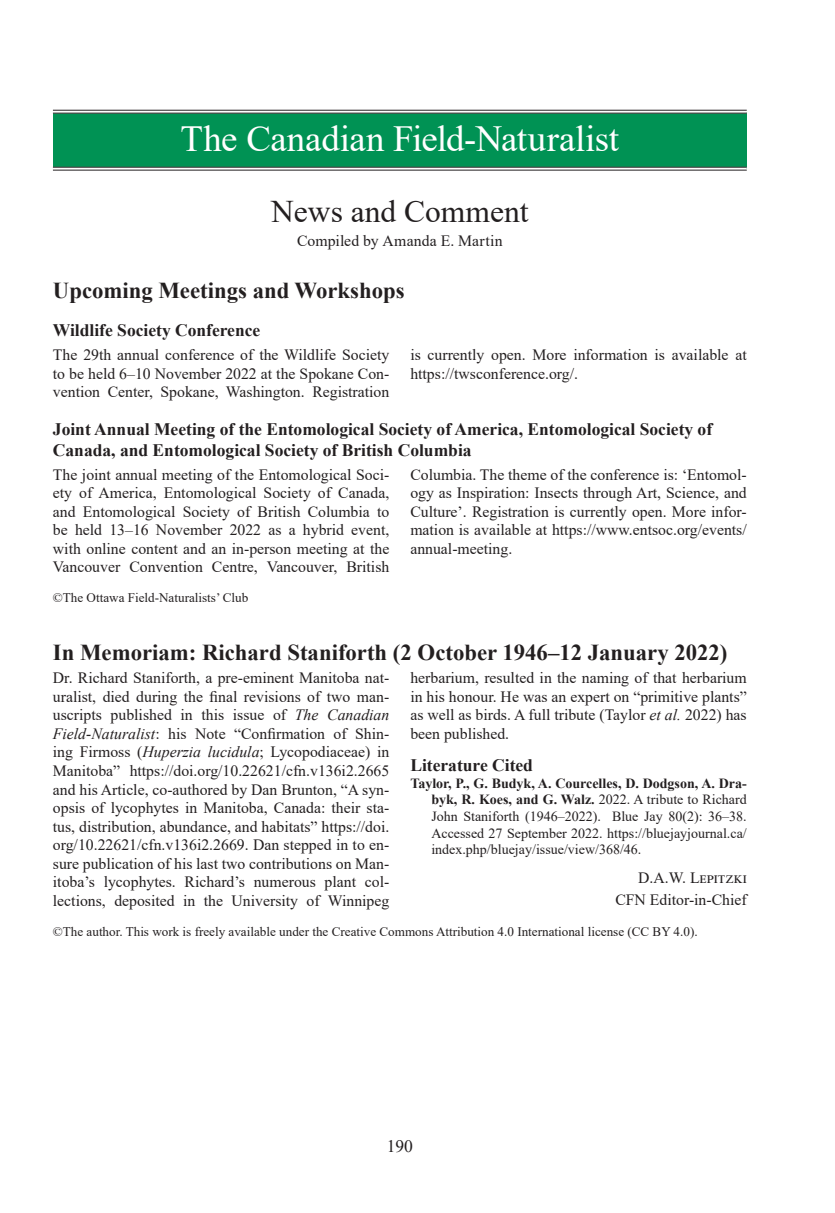
<style>
.page{position:relative;width:835px;height:1213px;background:#fff}
.page>*{position:absolute;margin:0;border:0;box-sizing:border-box;transform-origin:0 0}
.t1{font:36.75px "Times New Roman";letter-spacing:-.01em;color:#fff}
.News___Comment_title{font:31.5px "Times New Roman";color:#231f20}
.News_section{font:700 22.75px "Times New Roman";color:#231f20}
.News_head{font:700 17.5px/21px "Times New Roman";color:#231f20}
.Section_Head{font:700 17.5px "Times New Roman";color:#231f20}
.t2{font:17.5px "Times New Roman";color:#231f20}
.News_body{font:15.75px/18.4px "Times New Roman";color:#231f20;text-align:justify}
.Compiled_by{font:15.75px "Times New Roman";letter-spacing:.01em;color:#231f20}
.Book_review_Affili{font:15.75px "Times New Roman";color:#231f20}
.Book_review_Review{font:15.75px "Times New Roman";color:#231f20}
.References{font:14px/16.6px "Times New Roman";color:#231f20;text-align:justify}
.t3{font:13.12px "Times New Roman";color:#231f20}
.s1{font-style:italic}
.s2{font-weight:700}
</style>
<div class="page">
<div style="left:53px;top:112px;width:694px;height:57px;background:#009254"></div>
<hr style="left:53px;top:110px;width:694px;height:3px;background:#fff">
<hr style="left:53px;top:110px;width:694px;height:1px;background:#231f20">
<hr style="left:53px;top:113px;width:694px;height:1px;background:#231f20">
<hr style="left:53px;top:167px;width:694px;height:3px;background:#fff">
<hr style="left:53px;top:167px;width:694px;height:1px;background:#231f20">
<hr style="left:53px;top:170px;width:694px;height:1px;background:#231f20">
<p class="t1" style="left:181px;top:113px;width:440px">The Canadian Field-Naturalist</p>
<p class="News___Comment_title" style="left:271px;top:189px;width:259px">News and Comment</p>
<p class="Compiled_by" style="left:297px;top:230px;width:207px">Compiled by Amanda E. Martin</p>
<p class="News_section" style="left:53px;top:274px;width:353px">Upcoming Meetings and Workshops</p>
<p class="News_head" style="left:53px;top:320px;width:209px">Wildlife Society Conference</p>
<p class="News_body" style="left:53px;top:345px;width:338px">The 29th annual conference of the Wildlife Society to be held 6–10 November 2022 at the Spokane Con&shy;vention Center, Spokane, Washington. Registration</p>
<p class="News_body" style="left:410px;top:345px;width:338px">is currently open. More information is available at https://twsconference.org/.</p>
<p class="News_head" style="left:53px;top:418px;width:661px">Joint Annual Meeting of the Entomological Society of America, Entomological Society of<br>Canada, and Entomological Society of British Columbia</p>
<p class="News_body" style="left:53px;top:465px;width:338px">The joint annual meeting of the Entomological Soci&shy;ety of America, Entomological Society of Canada, and Entomological Society of British Columbia to be held 13–16 November 2022 as a hybrid event, with online content and an in-person meeting at the Vancouver Convention Centre, Vancouver, British</p>
<p class="News_body" style="left:410px;top:465px;width:338px">Columbia. The theme of the conference is: ‘Entomol&shy;ogy as Inspiration: Insects through Art, Science, and Culture’. Registration is currently open. More infor&shy;mation is available at https://www.entsoc.org/events/ annual-meeting.</p>
<p class="t3" style="left:53px;top:588px;width:197px">©The Ottawa Field-Naturalists’ Club</p>
<p class="News_section" style="left:53px;top:635px;width:676px">In Memoriam: Richard Staniforth (2 October 1946–12 January 2022)</p>
<p class="News_body" style="left:53px;top:668px;width:338px">Dr. Richard Staniforth, a pre-eminent Manitoba nat&shy;uralist, died during the final revisions of two man&shy;uscripts published in this issue of <span class="s1">The Canadian Field-Naturalist</span>: his Note “Confirmation of Shin&shy;ing Firmoss (<span class="s1">Huperzia lucidula</span>; Lycopodiaceae) in Manitoba” https://doi.org/10.22621/cfn.v136i2.2665 and his Article, co-authored by Dan Brunton, “A syn&shy;opsis of lycophytes in Manitoba, Canada: their sta&shy;tus, distribution, abundance, and habitats” https://doi. org/10.22621/cfn.v136i2.2669. Dan stepped in to en&shy;sure publication of his last two contributions on Man&shy;itoba’s lycophytes. Richard’s numerous plant col&shy;lections, deposited in the University of Winnipeg</p>
<p class="News_body" style="left:410px;top:668px;width:338px">herbarium, resulted in the naming of that herbarium in his honour. He was an expert on “primitive plants” as well as birds. A full tribute (Taylor <span class="s1">et al.</span> 2022) has been published.</p>
<p class="Section_Head" style="left:410px;top:752px;width:124px">Literature Cited</p>
<p class="References" style="left:431px;top:774px;width:317px;text-indent:-21px"><span class="s2">Taylor, P., G. Budyk, A. Courcelles, D. Dodgson, A. Dra&shy;byk, R. Koes, and G. Walz.</span> 2022. A tribute to Richard John Staniforth (1946–2022). Blue Jay 80(2): 36–38.<br>Accessed 27 September 2022. https://bluejayjournal.ca/ index.php/bluejay/issue/view/368/46.</p>
<p class="Book_review_Review" style="left:638px;top:867px;width:110px">D.A.W. Lepitzki</p>
<p class="Book_review_Affili" style="left:615px;top:889px;width:133px">CFN Editor-in-Chief</p>
<p class="t3" style="left:53px;top:922px;width:646px">©The author. This work is freely available under the Creative Commons Attribution 4.0 International license (CC BY 4.0).</p>
<p class="t2" style="left:387px;top:1133px;width:28px">190</p>
</div>
